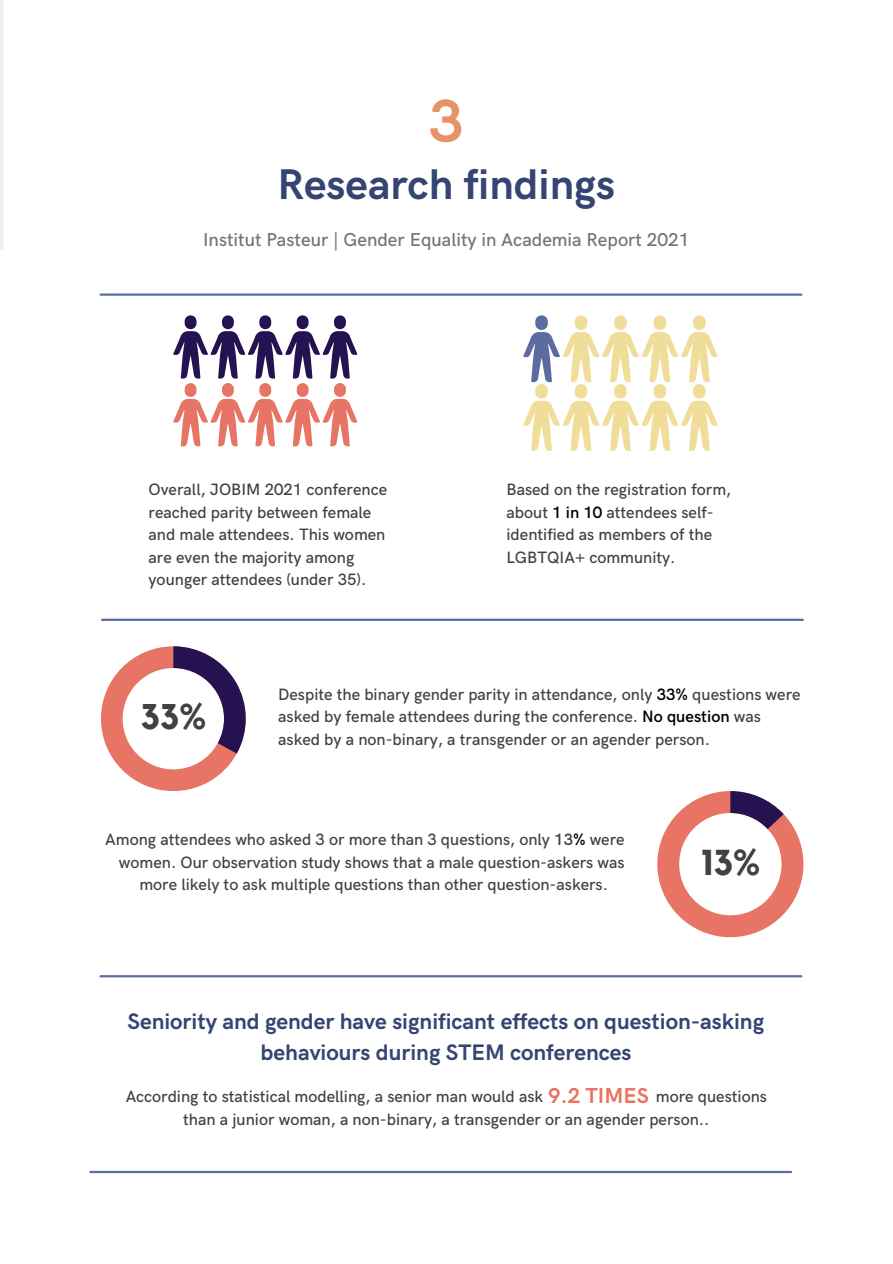
<style>
.page{position:relative;width:893px;height:1264px;background:#fff}
.page>*{position:absolute;margin:0;border:0;box-sizing:border-box;transform-origin:0 0}
.t1{font:700 60.45px "HK Grotesk";color:#e89268}
.t2{font:700 43.05px "HK Grotesk";color:#354472}
.t3{font:700 35.85px "Kollektif";color:#424040}
.t4{font:700 35.55px "Kollektif";color:#424040}
.t5{font:700 22.5px/31.5px "HK Grotesk";color:#354472;text-align:center}
.t6{font:700 21.75px "HK Grotesk";color:#e77464}
.t7{font:500 18.75px "HK Grotesk";color:#70747d}
.t8{font:500 16.5px/22.5px "HK Grotesk";color:#424040}
.s1{font-weight:600;color:#000}
.s2{font-weight:600}
</style>
<div class="page">
<svg style="left:101px;top:646px;width:145px;height:145px"></svg>
<svg style="left:173px;top:315px;width:147px;height:131px"></svg>
<svg style="left:523px;top:315px;width:176px;height:67px"></svg>
<svg style="left:657px;top:791px;width:146px;height:146px"></svg>
<hr style="left:101px;top:293px;width:700px;height:3px;background:#5b6ca0">
<hr style="left:102px;top:618px;width:700px;height:3px;background:#5b6ca0">
<hr style="left:101px;top:975px;width:700px;height:2px;background:#5b6ca0">
<hr style="left:0;top:0;width:3px;height:250px;background:#f3efec">
<hr style="left:90px;top:1170px;width:701px;height:3px;background:#5b6ca0">
<p class="t1" style="left:429px;top:87px;width:37px">3</p>
<p class="t2" style="left:277px;top:160px;width:339px">Research findings</p>
<p class="t7" style="left:203px;top:229px;width:488px">Institut Pasteur | Gender Equality in Academia Report 2021</p>
<p class="t8" style="left:148px;top:479px;width:240px">Overall, JOBIM 2021 conference reached parity between female and male attendees. This women are even the majority among younger attendees (under 35).</p>
<p class="t8" style="left:506px;top:479px;width:226px">Based on the registration form, about <span class="s1">1 in 10</span> attendees self&shy;identified as members of the<br>LGBTQIA+ community.</p>
<p class="t4" style="left:140px;top:700px;width:67px">33%</p>
<p class="t8" style="left:278px;top:683px;width:524px">Despite the binary gender parity in attendance, only <span class="s1">33%</span> questions were asked by female attendees during the conference. <span class="s1">No question</span> was asked by a non-binary, a transgender or an agender person.</p>
<p class="t8" style="left:105px;top:828px;width:521px">Among attendees who asked 3 or more than 3 questions, only <span class="s2">13</span><span class="s1">%</span> were</p>
<p class="t8" style="left:119px;top:851px;width:507px">women. Our observation study shows that a male question-askers was</p>
<p class="t8" style="left:139px;top:873px;width:470px">more likely to ask multiple questions than other question-askers.</p>
<p class="t3" style="left:700px;top:845px;width:61px">13%</p>
<p class="t5" style="left:127px;top:1006px;width:638px">Seniority and gender have significant effects on question-asking behaviours during STEM conferences</p>
<p class="t8" style="left:126px;top:1086px;width:419px">According to statistical modelling, a senior man would ask</p>
<p class="t6" style="left:548px;top:1083px;width:102px">9.2 TIMES</p>
<p class="t8" style="left:183px;top:1086px;width:585px;text-indent:472px">more questions than a junior woman, a non-binary, a transgender or an agender person..</p>
</div>
